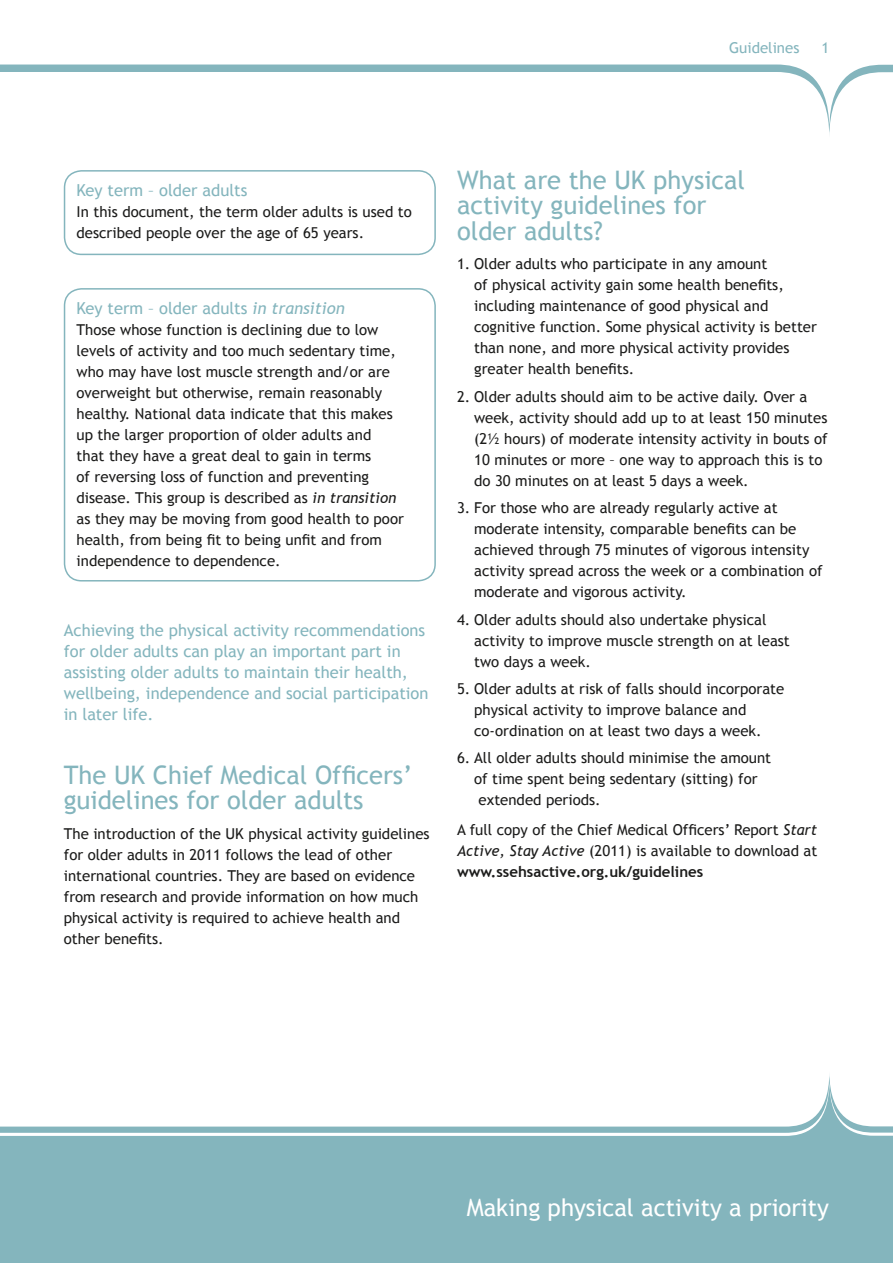
<style>
.page{position:relative;width:893px;height:1263px;background:#fff}
.page>*{position:absolute;margin:0;border:0;box-sizing:border-box;transform-origin:0 0}
.t1{font:25.5px/25.5px "Trebuchet MS";color:#84b5bd}
.t2{font:24px "Trebuchet MS";color:#fff}
.t3{font:16.5px/21px "Trebuchet MS";color:#84b5bd}
.t4{font:15px/21px "Trebuchet MS";color:#1c1c1b}
.t5{font:15px "Trebuchet MS";color:#84b5bd}
.s1{font-style:italic}
.s2{font-weight:700}
</style>
<div class="page">
<svg style="left:1px;top:1081px;width:892px;height:182px;fill:#84b5bd"></svg>
<svg style="left:0;top:65px;width:893px;height:69px"></svg>
<svg style="left:0;top:1126px;width:1px;height:137px"></svg>
<div style="left:64px;top:170px;width:372px;height:85px;border:2px solid #84b5bd;border-radius:17px"></div>
<div style="left:64px;top:288px;width:372px;height:293px;border:2px solid #84b5bd;border-radius:17px"></div>
<p class="t5" style="left:729px;top:38px;width:72px">Guidelines</p>
<p class="t5" style="left:821px;top:38px;width:9px">1</p>
<p class="t3" style="left:77px;top:180px;width:172px">Key term – older adults</p>
<p class="t4" style="left:77px;top:201px;width:337px">In this document, the term older adults is used to described people over the age of 65 years.</p>
<p class="t3" style="left:77px;top:298px;width:270px">Key term – older adults <span class="s1">in transition</span></p>
<p class="t4" style="left:77px;top:319px;width:329px">Those whose function is declining due to low levels of activity and too much sedentary time, who may have lost muscle strength and/or are overweight but otherwise, remain reasonably healthy. National data indicate that this makes up the larger proportion of older adults and<br>that they have a great deal to gain in terms<br>of reversing loss of function and preventing disease. This group is described as <span class="s1">in transition </span>as they may be moving from good health to poor health, from being fit to being unfit and from independence to dependence.</p>
<p class="t3" style="left:64px;top:620px;width:366px">Achieving the physical activity recommendations for older adults can play an important part in assisting older adults to maintain their health, wellbeing, independence and social participation in later life.</p>
<h1 class="t1" style="left:64px;top:762px;width:350px">The UK Chief Medical Officers’ guidelines for older adults</h1>
<p class="t4" style="left:64px;top:823px;width:367px">The introduction of the UK physical activity guidelines for older adults in 2011 follows the lead of other international countries. They are based on evidence from research and provide information on how much physical activity is required to achieve health and other benefits.</p>
<h1 class="t1" style="left:457px;top:167px;width:289px">What are the UK physical activity guidelines for older adults?</h1>
<p class="t4" style="left:474px;top:254px;width:344px;text-indent:-17px">1. Older adults who participate in any amount<br>of physical activity gain some health benefits, including maintenance of good physical and cognitive function. Some physical activity is better than none, and more physical activity provides greater health benefits.</p>
<p class="t4" style="left:474px;top:386px;width:355px;text-indent:-17px">2. Older adults should aim to be active daily. Over a week, activity should add up to at least 150 minutes (2½ hours) of moderate intensity activity in bouts of 10 minutes or more – one way to approach this is to do 30 minutes on at least 5 days a week.</p>
<p class="t4" style="left:474px;top:498px;width:350px;text-indent:-17px">3. For those who are already regularly active at moderate intensity, comparable benefits can be achieved through 75 minutes of vigorous intensity activity spread across the week or a combination of moderate and vigorous activity.</p>
<p class="t4" style="left:474px;top:609px;width:317px;text-indent:-17px">4. Older adults should also undertake physical activity to improve muscle strength on at least two days a week.</p>
<p class="t4" style="left:474px;top:678px;width:312px;text-indent:-17px">5. Older adults at risk of falls should incorporate physical activity to improve balance and co-ordination on at least two days a week.</p>
<p class="t4" style="left:457px;top:748px;width:316px">6. All older adults should minimise the amount</p>
<p class="t4" style="left:474px;top:769px;width:285px">of time spent being sedentary (sitting) for</p>
<p class="t4" style="left:479px;top:790px;width:124px">extended periods.</p>
<p class="t4" style="left:457px;top:819px;width:362px;text-align:justify">A full copy of the Chief Medical Officers’ Report <span class="s1">Start Active, Stay Active</span> (2011) is available to download at <span class="s2">www.ssehsactive.org.uk/guidelines</span></p>
<h2 class="t2" style="left:467px;top:1193px;width:364px">Making physical activity a priority</h2>
</div>
